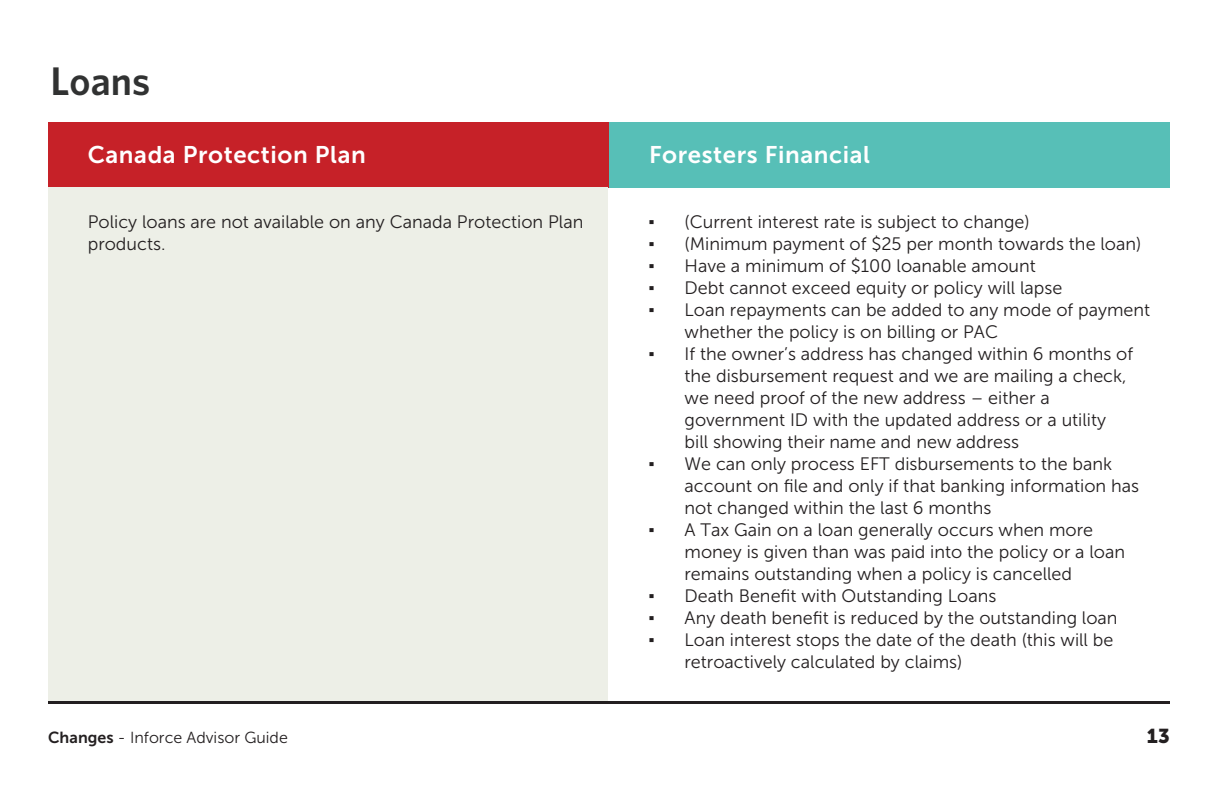
<style>
.page{position:relative;width:1224px;height:792px;background:#fff}
.page>*{position:absolute;margin:0;border:0;box-sizing:border-box;transform-origin:0 0}
.t1{font:600 40px "Whitney";color:#313232}
.t2{font:24px "Museo Sans 700";letter-spacing:.025em;color:#fff}
.t3{font:20px "Museo Sans 900";color:#231f20}
.t4{font:18px/22px "Museo Sans 300";color:#231f20}
.t5{font:16px "Museo Sans 300";color:#231f20}
.s1{font-family:"Times New Roman"}
.s2{font-family:"Museo Sans 700"}
</style>
<div class="page">
<div style="left:48px;top:122px;width:561px;height:65px;background:#c62128"></div>
<div style="left:609px;top:122px;width:561px;height:65px;background:#57bfb7"></div>
<div style="left:48px;top:187px;width:560px;height:516px;background:#edefe7"></div>
<hr style="left:48px;top:702px;width:1122px;height:2px;background:#231f20">
<h1 class="t1" style="left:50px;top:55px;width:101px">Loans</h1>
<h2 class="t2" style="left:88px;top:141px;width:280px">Canada Protection Plan</h2>
<h2 class="t2" style="left:649px;top:141px;width:222px">Foresters Financial</h2>
<p class="t4" style="left:88px;top:211px;width:497px">Policy loans are not available on any Canada Protection Plan products.</p>
<p class="t4" style="left:649px;top:211px;width:383px"><span class="s1">▪</span> (Current interest rate is subject to change)</p>
<p class="t4" style="left:649px;top:233px;width:494px"><span class="s1">▪</span> (Minimum payment of $25 per month towards the loan)</p>
<p class="t4" style="left:649px;top:255px;width:389px"><span class="s1">▪</span> Have a minimum of $100 loanable amount</p>
<p class="t4" style="left:649px;top:277px;width:415px"><span class="s1">▪</span> Debt cannot exceed equity or policy will lapse</p>
<p class="t4" style="left:685px;top:299px;width:467px;text-indent:-36px"><span class="s1">▪</span> Loan repayments can be added to any mode of payment whether the policy is on billing or PAC</p>
<p class="t4" style="left:685px;top:343px;width:450px;text-indent:-36px"><span class="s1">▪</span> If the owner’s address has changed within 6 months of the disbursement request and we are mailing a check, we need proof of the new address – either a government ID with the updated address or a utility bill showing their name and new address</p>
<p class="t4" style="left:685px;top:453px;width:456px;text-indent:-36px"><span class="s1">▪</span> We can only process EFT disbursements to the bank account on file and only if that banking information has not changed within the last 6 months</p>
<p class="t4" style="left:685px;top:519px;width:442px;text-indent:-36px"><span class="s1">▪</span> A Tax Gain on a loan generally occurs when more money is given than was paid into the policy or a loan remains outstanding when a policy is cancelled</p>
<p class="t4" style="left:649px;top:585px;width:349px"><span class="s1">▪</span> Death Benefit with Outstanding Loans</p>
<p class="t4" style="left:649px;top:607px;width:471px"><span class="s1">▪</span> Any death benefit is reduced by the outstanding loan</p>
<p class="t4" style="left:685px;top:629px;width:430px;text-indent:-36px"><span class="s1">▪</span> Loan interest stops the date of the death (this will be retroactively calculated by claims)</p>
<p class="t5" style="left:48px;top:729px;width:241px"><span class="s2">Changes</span> - Inforce Advisor Guide</p>
<p class="t3" style="left:1147px;top:725px;width:24px">13</p>
</div>
